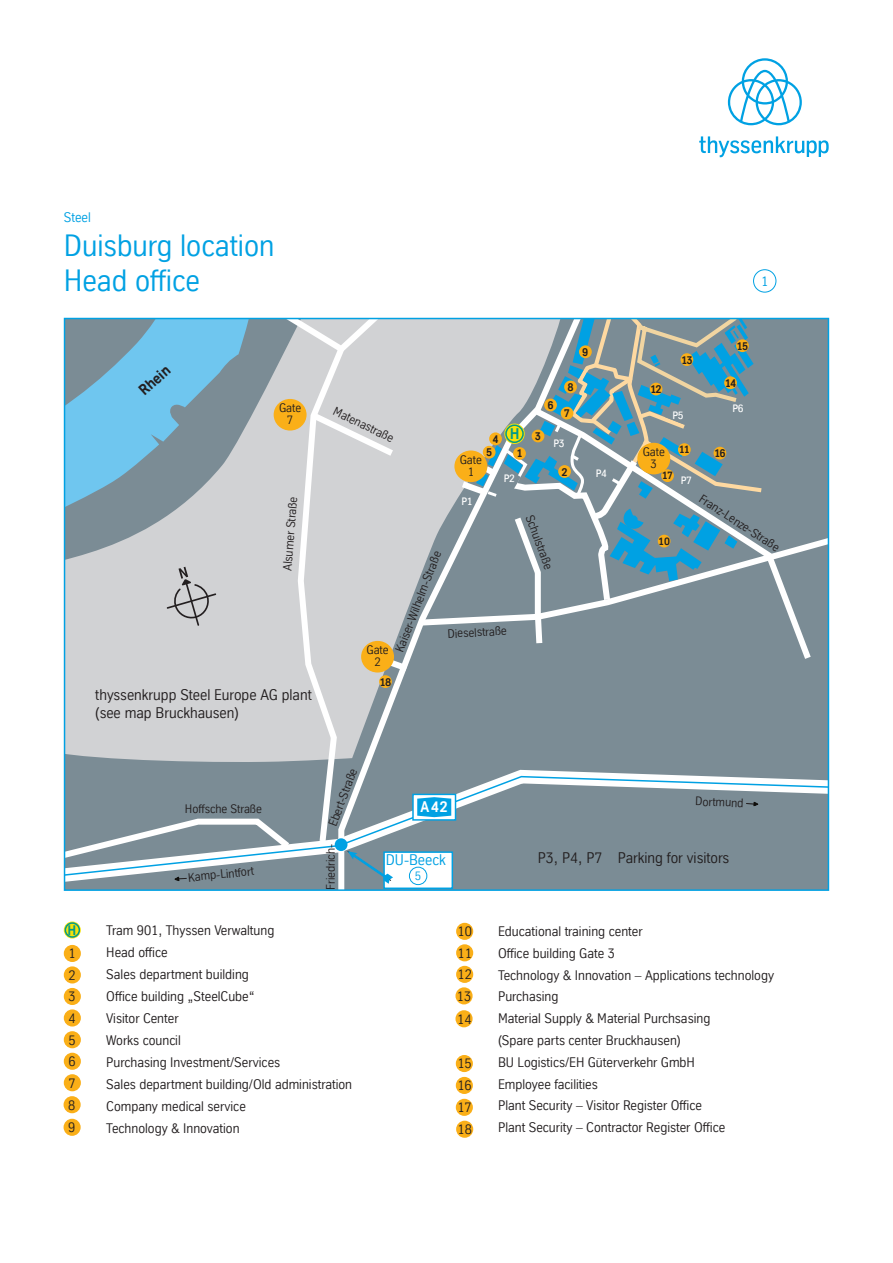
<style>
.page{position:relative;width:893px;height:1263px;background:#fff}
.page>*{position:absolute;margin:0;border:0;box-sizing:border-box;transform-origin:0 0}
.t1{font:30px/34.5px "TK Type";color:#00a1e3}
.t2{font:15px/18px "TK Type";color:#231f20}
.t3{font:15px "TK Type";color:#00a1e3}
.t4{font:700 15px "TK Type";color:#231f20}
.t5{font:700 15px "TK Type";color:#fff}
.t6{font:700 15px "TK Type";color:#039a8a}
.t7{font:13.5px/21.9px "TK Type";color:#231f20}
.t8{font:13.5px "TK Type";color:#00a1e3}
.t9{font:700 13.5px "TK Type";color:#039a8a}
.t10{font:12px/12px "TK Type";color:#231f20;text-align:center}
.t11{font:12px "TK Type";color:#00a1e3}
.t12{font:700 10.95px "TK Type";letter-spacing:-.075em;color:#231f20}
.t13{font:700 10.5px "TK Type";color:#231f20}
</style>
<div class="page">
<svg style="left:728px;top:58px;width:74px;height:67px"></svg>
<svg style="left:699px;top:136px;width:130px;height:21px"></svg>
<div style="left:65px;top:318px;width:763px;height:572px;background:#7b8c95"></div>
<svg style="left:67px;top:769px;width:603px;height:119px"></svg>
<svg style="left:67px;top:775px;width:759px;height:106px"></svg>
<div style="left:67px;top:710px;width:228px;height:52px;background:#d1d2d4"></div>
<svg style="left:67px;top:321px;width:228px;height:389px"></svg>
<svg style="left:295px;top:676px;width:125px;height:172px"></svg>
<div style="left:384px;top:852px;width:68px;height:36px;background:#fff"></div>
<div style="left:383px;top:851px;width:70px;height:38px;border:2px solid #00a1e3"></div>
<svg style="left:175px;top:876px;width:12px;height:5px"></svg>
<svg style="left:745px;top:801px;width:13px;height:5px"></svg>
<svg style="left:348px;top:851px;width:45px;height:33px"></svg>
<div style="left:409px;top:867px;width:18px;height:18px;border:1px solid #00a1e3;border-radius:50%"></div>
<div style="left:379px;top:675px;width:13px;height:13px;background:#faaf18;border-radius:50%"></div>
<div style="left:413px;top:794px;width:42px;height:26px;background:#fff"></div>
<div style="left:412px;top:794px;width:44px;height:27px;border:1px solid #00a1e3"></div>
<svg style="left:417px;top:797px;width:34px;height:20px"></svg>
<div style="left:335px;top:838px;width:12px;height:13px;background:#00a1e3;border-radius:50%"></div>
<div style="left:64px;top:945px;width:17px;height:17px;background:#faaf18;border-radius:50%"></div>
<div style="left:64px;top:966px;width:17px;height:17px;background:#faaf18;border-radius:50%"></div>
<div style="left:64px;top:988px;width:17px;height:17px;background:#faaf18;border-radius:50%"></div>
<div style="left:64px;top:1009px;width:17px;height:17px;background:#faaf18;border-radius:50%"></div>
<div style="left:64px;top:1031px;width:17px;height:17px;background:#faaf18;border-radius:50%"></div>
<div style="left:64px;top:1053px;width:17px;height:17px;background:#faaf18;border-radius:50%"></div>
<div style="left:64px;top:1074px;width:17px;height:17px;background:#faaf18;border-radius:50%"></div>
<div style="left:455px;top:987px;width:18px;height:17px;background:#faaf18;border-radius:50%"></div>
<div style="left:455px;top:1010px;width:18px;height:17px;background:#faaf18;border-radius:50%"></div>
<div style="left:64px;top:1096px;width:17px;height:17px;background:#faaf18;border-radius:50%"></div>
<div style="left:64px;top:1119px;width:17px;height:17px;background:#faaf18;border-radius:50%"></div>
<div style="left:456px;top:1121px;width:17px;height:17px;background:#faaf18;border-radius:50%"></div>
<div style="left:456px;top:923px;width:17px;height:17px;background:#faaf18;border-radius:50%"></div>
<div style="left:456px;top:944px;width:17px;height:17px;background:#faaf18;border-radius:50%"></div>
<div style="left:456px;top:966px;width:17px;height:17px;background:#faaf18;border-radius:50%"></div>
<div style="left:753px;top:269px;width:23px;height:23px;border:1px solid #00a1e3;border-radius:50%"></div>
<div style="left:456px;top:1055px;width:17px;height:17px;background:#faaf18;border-radius:50%"></div>
<div style="left:456px;top:1077px;width:17px;height:17px;background:#faaf18;border-radius:50%"></div>
<div style="left:456px;top:1099px;width:17px;height:17px;background:#faaf18;border-radius:50%"></div>
<svg style="left:64px;top:921px;width:17px;height:17px"></svg>
<div style="left:65px;top:922px;width:15px;height:16px;border:2px solid #039a8a;border-radius:50%"></div>
<svg style="left:166px;top:318px;width:662px;height:358px"></svg>
<p class="t8" style="left:64px;top:209px;width:29px">Steel</p>
<h1 class="t1" style="left:64px;top:228px;width:212px">Duisburg location<br>Head office</h1>
<p class="t8" style="left:761px;top:273px;width:9px">1</p>
<p class="t4" style="left:135px;top:386px;width:38px;rotate:-42deg">Rhein</p>
<p class="t10" style="left:279px;top:402px;width:24px">Gate<br>7</p>
<p class="t10" style="left:281px;top:570px;width:76px;rotate:-85deg">Alsumer Straße</p>
<p class="t2" style="left:95px;top:686px;width:218px">thyssenkrupp Steel Europe AG plant (see map Bruckhausen)</p>
<p class="t10" style="left:337px;top:405px;width:67px;rotate:26deg">Matenastraße</p>
<p class="t12" style="left:582px;top:346px;width:8px">9</p>
<p class="t12" style="left:567px;top:381px;width:8px">8</p>
<p class="t12" style="left:547px;top:399px;width:8px">6</p>
<p class="t12" style="left:564px;top:407px;width:8px">7</p>
<p class="t12" style="left:492px;top:433px;width:8px">4</p>
<p class="t6" style="left:510px;top:425px;width:11px">H</p>
<p class="t12" style="left:535px;top:430px;width:8px">3</p>
<p class="t12" style="left:486px;top:446px;width:8px">5</p>
<p class="t10" style="left:460px;top:453px;width:24px">Gate<br>1</p>
<p class="t12" style="left:516px;top:447px;width:8px">1</p>
<p class="t12" style="left:561px;top:465px;width:8px">2</p>
<p class="t10" style="left:393px;top:650px;width:109px;rotate:-69deg">Kaiser-Wilhelm-Straße</p>
<p class="t10" style="left:447px;top:628px;width:61px;rotate:-3deg">Dieselstraße</p>
<p class="t10" style="left:366px;top:644px;width:24px">Gate<br>2</p>
<p class="t12" style="left:380px;top:676px;width:13px">18</p>
<p class="t10" style="left:535px;top:513px;width:58px;rotate:70deg">Schulstraße</p>
<p class="t12" style="left:650px;top:383px;width:13px">12</p>
<p class="t12" style="left:681px;top:354px;width:13px">13</p>
<p class="t10" style="left:643px;top:446px;width:24px">Gate<br>3</p>
<p class="t13" style="left:679px;top:444px;width:13px">11</p>
<p class="t13" style="left:662px;top:470px;width:13px">17</p>
<p class="t12" style="left:737px;top:340px;width:13px">15</p>
<p class="t12" style="left:725px;top:377px;width:13px">14</p>
<p class="t12" style="left:714px;top:447px;width:13px">16</p>
<p class="t13" style="left:658px;top:535px;width:13px">10</p>
<p class="t10" style="left:704px;top:492px;width:95px;rotate:33deg">Franz-Lenze-Straße</p>
<p class="t10" style="left:185px;top:803px;width:79px">Hoffsche Straße</p>
<p class="t10" style="left:187px;top:872px;width:68px;rotate:-6deg">Kamp-Lintfort</p>
<p class="t10" style="left:327px;top:824px;width:62px;rotate:-70deg">Ebert-Straße</p>
<p class="t10" style="left:325px;top:890px;width:47px;rotate:-90deg">Friedrich-</p>
<p class="t5" style="left:421px;top:799px;width:29px">A42</p>
<p class="t3" style="left:386px;top:851px;width:61px">DU-Beeck</p>
<p class="t11" style="left:415px;top:869px;width:8px">5</p>
<p class="t10" style="left:695px;top:795px;width:50px;rotate:2deg">Dortmund</p>
<p class="t2" style="left:538px;top:849px;width:193px">P3, P4, P7 Parking for visitors</p>
<p class="t9" style="left:68px;top:923px;width:10px">H</p>
<p class="t7" style="left:69px;top:942px;width:9px;text-align:justify">1<br>2<br>3<br>4<br>5<br>6<br>7</p>
<p class="t7" style="left:68px;top:1093px;width:9px;line-height:22.6px">8<br>9</p>
<p class="t7" style="left:106px;top:920px;width:247px">Tram 901, Thyssen Verwaltung<br>Head office<br>Sales department building<br>Office building „SteelCube“<br>Visitor Center<br>Works council<br>Purchasing Investment/Services<br>Sales department building/Old administration<br>Company medical service<br>Technology &amp; Innovation</p>
<p class="t7" style="left:498px;top:920px;width:278px">Educational training center<br>Office building Gate 3<br>Technology &amp; Innovation – Applications technology Purchasing<br>Material Supply &amp; Material Purchsasing<br>(Spare parts center Bruckhausen)<br>BU Logistics/EH Güterverkehr GmbH<br>Employee facilities<br>Plant Security – Visitor Register Office<br>Plant Security – Contractor Register Office</p>
<p class="t7" style="left:457px;top:921px;width:16px;line-height:21.1px;text-align:justify">10<br>11<br>12</p>
<p class="t7" style="left:457px;top:984px;width:16px;line-height:23px">13<br>14</p>
<p class="t7" style="left:457px;top:1053px;width:16px;text-align:justify">15<br>16<br>17</p>
<p class="t7" style="left:457px;top:1118px;width:16px">18</p>
</div>
